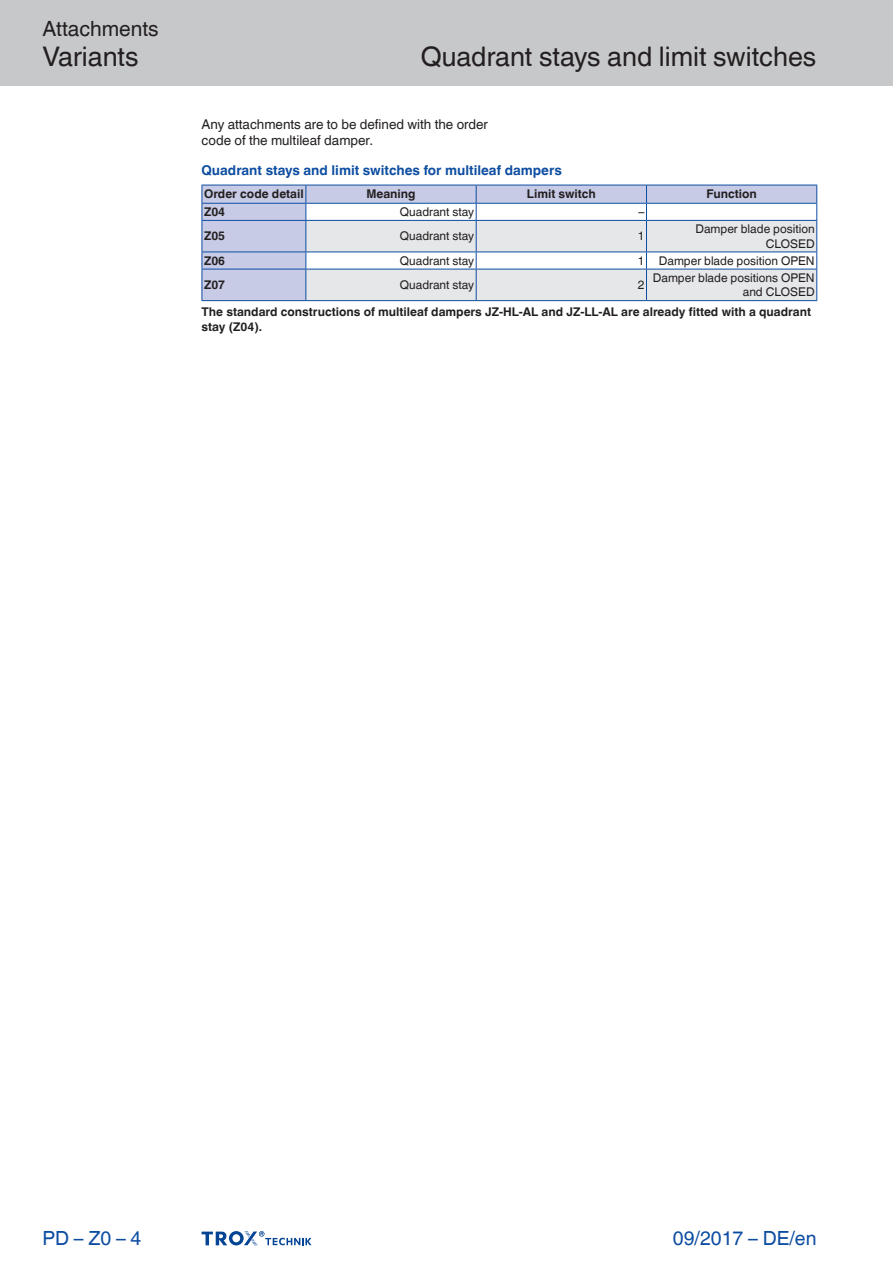
<style>
.page{position:relative;width:893px;height:1263px;background:#fff}
.page>*{position:absolute;margin:0;border:0;box-sizing:border-box;transform-origin:0 0}
.Navigation_3{font:27px "TROX Helvetica";color:#231f20}
.Navigation_2{font:27px "TROX Helvetica";color:#231f20}
.Navigation_1{font:21px "TROX Helvetica";color:#231f20}
.date{font:19.5px "TROX Helvetica";color:#0d4da1}
.pagina_li-re{font:19.5px "TROX Helvetica";color:#0d4da1}
.descr_txt_section_pa{font:13.5px/16.2px "TROX Helvetica";color:#231f20}
.table_title{font:700 13.5px "TROX Helvetica";color:#0d4da1}
.table_copy_right_v-c{font:12px/14.4px "TROX Helvetica";color:#231f20;text-align:right}
.tab_footer_8_regular{font:700 12px/14.2px "TROX Helvetica";color:#231f20}
.table_head_h-centr_v{font:700 12px "TROX Helvetica";color:#231f20}
.table_copy_h-cent_v{font:700 12px "TROX Helvetica";color:#231f20}
</style>
<div class="page">
<div style="left:0;top:0;width:893px;height:85px;background:#c7c8ca"></div>
<svg style="left:202px;top:1231px;width:110px;height:15px"></svg>
<div style="left:203px;top:186px;width:102px;height:114px;background:#c7cbe6"></div>
<hr style="left:202px;top:220px;width:104px;height:1px;background:#0d4da1">
<hr style="left:202px;top:221px;width:1px;height:31px;background:#0d4da1">
<hr style="left:202px;top:252px;width:104px;height:1px;background:#0d4da1">
<svg style="left:202px;top:252px;width:1px;height:17px"></svg>
<svg style="left:305px;top:185px;width:512px;height:115px"></svg>
<hr style="left:202px;top:269px;width:104px;height:1px;background:#0d4da1">
<hr style="left:202px;top:269px;width:1px;height:31px;background:#0d4da1">
<hr style="left:202px;top:300px;width:104px;height:1px;background:#0d4da1">
<hr style="left:306px;top:269px;width:170px;height:1px;background:#0d4da1">
<hr style="left:306px;top:300px;width:170px;height:1px;background:#0d4da1">
<hr style="left:476px;top:269px;width:170px;height:1px;background:#0d4da1">
<hr style="left:476px;top:300px;width:170px;height:1px;background:#0d4da1">
<hr style="left:646px;top:269px;width:171px;height:1px;background:#0d4da1">
<hr style="left:646px;top:300px;width:171px;height:1px;background:#0d4da1">
<hr style="left:816px;top:269px;width:1px;height:31px;background:#0d4da1">
<hr style="left:202px;top:185px;width:104px;height:1px;background:#0d4da1">
<svg style="left:202px;top:185px;width:1px;height:35px"></svg>
<hr style="left:202px;top:203px;width:104px;height:1px;background:#0d4da1">
<p class="Navigation_1" style="left:43px;top:17px;width:118px">Attachments</p>
<p class="Navigation_2" style="left:43px;top:41px;width:98px">Variants</p>
<p class="Navigation_3" style="left:421px;top:41px;width:397px">Quadrant stays and limit switches</p>
<p class="descr_txt_section_pa" style="left:202px;top:116px;width:288px">Any attachments are to be defined with the order code of the multileaf damper.</p>
<p class="table_title" style="left:202px;top:162px;width:362px">Quadrant stays and limit switches for multileaf dampers</p>
<p class="table_head_h-centr_v" style="left:204px;top:187px;width:101px">Order code detail</p>
<p class="table_head_h-centr_v" style="left:366px;top:187px;width:51px">Meaning</p>
<p class="table_head_h-centr_v" style="left:527px;top:187px;width:70px">Limit switch</p>
<p class="table_head_h-centr_v" style="left:706px;top:187px;width:52px">Function</p>
<p class="table_copy_h-cent_v" style="left:204px;top:205px;width:23px">Z04</p>
<p class="table_copy_right_v-c" style="left:400px;top:205px;width:76px">Quadrant stay</p>
<p class="table_copy_right_v-c" style="left:638px;top:205px;width:7px">–</p>
<p class="table_copy_h-cent_v" style="left:204px;top:229px;width:23px">Z05</p>
<p class="table_copy_right_v-c" style="left:400px;top:229px;width:76px">Quadrant stay</p>
<p class="table_copy_right_v-c" style="left:638px;top:229px;width:8px">1</p>
<p class="table_copy_right_v-c" style="left:695px;top:222px;width:121px">Damper blade position<br>CLOSED</p>
<p class="table_copy_h-cent_v" style="left:204px;top:254px;width:23px">Z06</p>
<p class="table_copy_right_v-c" style="left:400px;top:253px;width:76px">Quadrant stay</p>
<p class="table_copy_right_v-c" style="left:638px;top:253px;width:8px">1</p>
<p class="table_copy_right_v-c" style="left:659px;top:253px;width:157px">Damper blade position OPEN</p>
<p class="table_copy_h-cent_v" style="left:204px;top:278px;width:23px">Z07</p>
<p class="table_copy_right_v-c" style="left:400px;top:278px;width:76px">Quadrant stay</p>
<p class="table_copy_right_v-c" style="left:638px;top:278px;width:8px">2</p>
<p class="table_copy_right_v-c" style="left:653px;top:271px;width:163px">Damper blade positions OPEN and CLOSED</p>
<p class="tab_footer_8_regular" style="left:202px;top:305px;width:611px">The standard constructions of multileaf dampers JZ-HL-AL and JZ-LL-AL are already fitted with a quadrant stay (Z04).</p>
<p class="pagina_li-re" style="left:43px;top:1227px;width:100px">PD – Z0 – 4</p>
<p class="date" style="left:673px;top:1227px;width:145px">09/2017 – DE/en</p>
</div>
